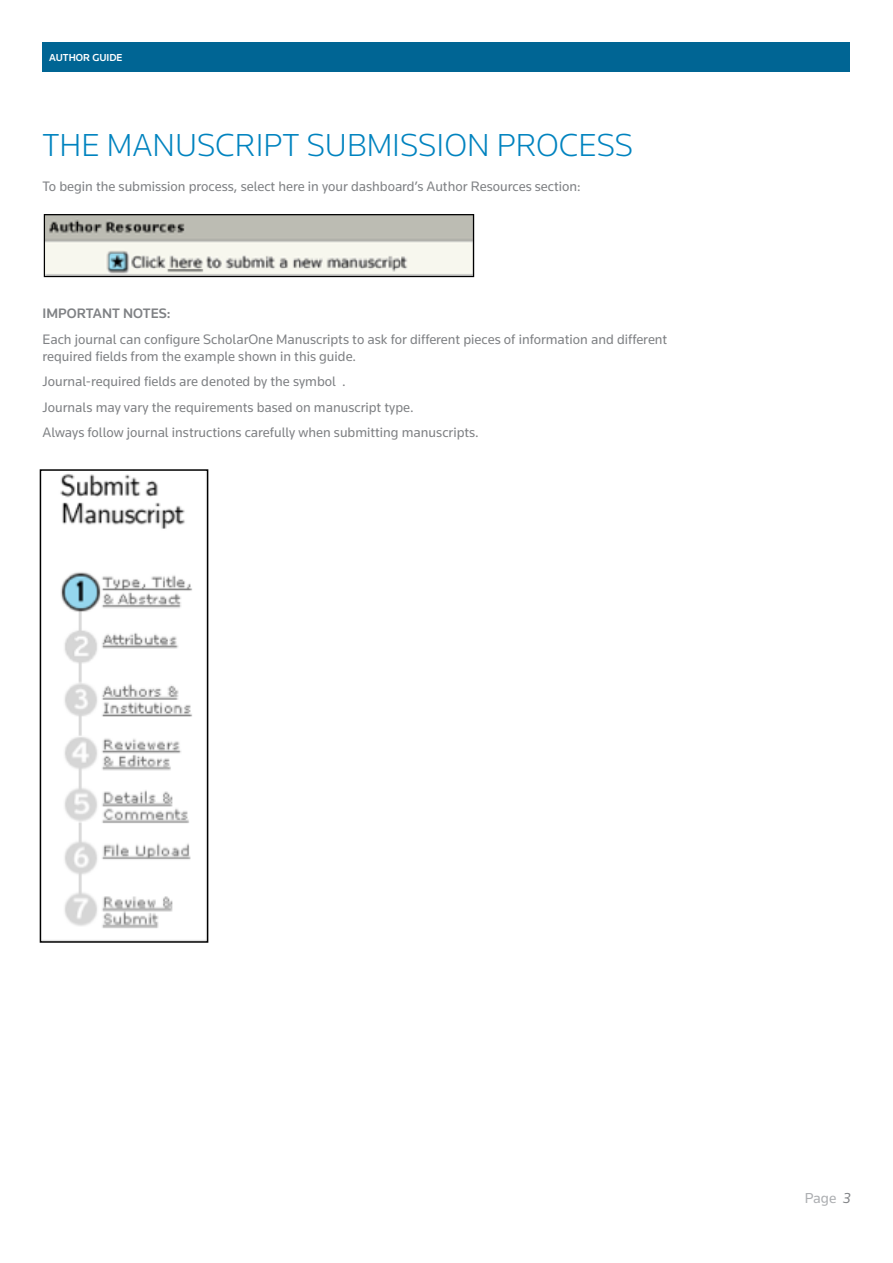
<style>
.page{position:relative;width:893px;height:1263px;background:#fff}
.page>*{position:absolute;margin:0;border:0;box-sizing:border-box;transform-origin:0 0}
.t1{font:300 33px "Knowledge";color:#0083bf}
.t2{font:15px "Knowledge";color:#adafb2}
.t3{font:14.25px/25.5px "Knowledge";color:#808285}
.t4{font:500 14.25px "Knowledge";color:#808285}
.t5{font:500 10.5px "Knowledge";color:#fff}
.s1{font-style:italic;color:#808285}
</style>
<div class="page">
<div style="left:43px;top:43px;width:807px;height:29px;background:#006594"></div>
<img style="left:46px;top:216px;width:426px;height:59px">
<div style="left:44px;top:214px;width:430px;height:63px;border:1px solid #000"></div>
<img style="left:60px;top:474px;width:132px;height:454px">
<div style="left:40px;top:469px;width:168px;height:474px;border:2px solid #000"></div>
<p class="t5" style="left:49px;top:51px;width:75px">AUTHOR guide</p>
<h1 class="t1" style="left:43px;top:125px;width:592px">TH E MANUSCRIPT SUBMISSION PROCESS</h1>
<p class="t3" style="left:43px;top:173px;width:540px">To begin the submission process, select here in your dashboard’s Author Resources section:</p>
<p class="t4" style="left:43px;top:305px;width:130px">IMPORTANT NOTES:</p>
<p class="t3" style="left:43px;top:330px;width:626px;line-height:17.2px">Each journal can configure ScholarOne Manuscripts to ask for different pieces of information and different required fields from the example shown in this guide.</p>
<p class="t3" style="left:43px;top:369px;width:438px">Journal-required fields are denoted by the symbol .<br>Journals may vary the requirements based on manuscript type.<br>Always follow journal instructions carefully when submitting manuscripts.</p>
<p class="t2" style="left:805px;top:1188px;width:47px">Page <span class="s1">3</span></p>
</div>
